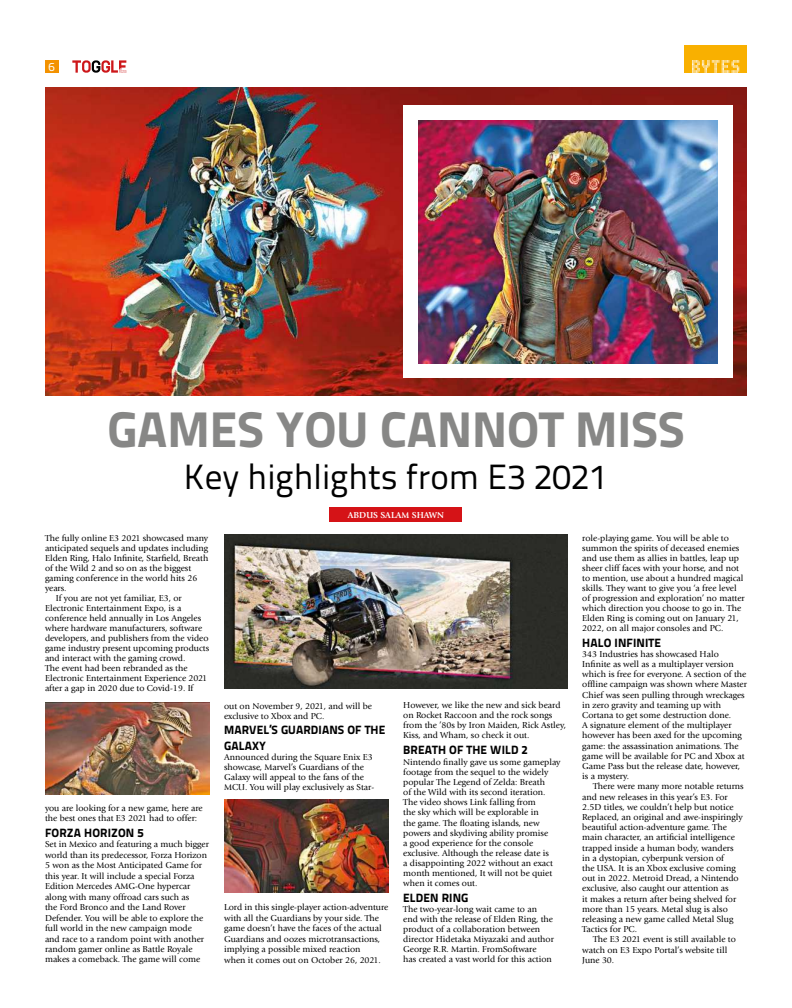
<style>
.page{position:relative;width:792px;height:1008px;background:#fff}
.page>*{position:absolute;margin:0;border:0;box-sizing:border-box;transform-origin:0 0}
.t1{font:800 50px "Titillium Text 22 L";color:#878786}
.t2{font:35px "Titillium Text 22 L";color:#000}
.t3{font:800 12px/16px "Titillium Text 22 L";letter-spacing:.01em;color:#000}
.t4{font:12px "Titillium Text 22 L";color:#fff}
.t5{font:9px/10.2px "Giovanni Std";color:#000}
.t6{font:700 9px "Giovanni Std";color:#fff}
</style>
<div class="page">
<svg style="left:72px;top:60px;width:54px;height:13px"></svg>
<div style="left:45px;top:60px;width:14px;height:13px;background:#f39200"></div>
<div style="left:685px;top:45px;width:62px;height:28px;background:#f9b000"></div>
<svg style="left:692px;top:60px;width:47px;height:13px"></svg>
<img style="left:45px;top:702px;width:165px;height:93px">
<img style="left:45px;top:87px;width:702px;height:309px">
<img style="left:224px;top:534px;width:344px;height:154px">
<img style="left:224px;top:800px;width:165px;height:92px">
<div style="left:330px;top:507px;width:132px;height:15px;background:#d51317"></div>
<div style="left:403px;top:105px;width:330px;height:273px;background:#fff"></div>
<img style="left:418px;top:120px;width:299px;height:243px">
<h3 class="t4" style="left:49px;top:62px;width:8px">6</h3>
<h1 class="t1" style="left:108px;top:400px;width:579px">GAMES YOU CANNOT MISS</h1>
<h2 class="t2" style="left:184px;top:463px;width:426px">Key highlights from E3 2021</h2>
<p class="t6" style="left:348px;top:509px;width:98px">ABDUS SALAM SHAWN</p>
<p class="t5" style="left:45px;top:533px;width:165px">The fully online E3 2021 showcased many</p>
<p class="t5" style="left:45px;top:543px;width:165px">anticipated sequels and updates including</p>
<p class="t5" style="left:45px;top:553px;width:165px">Elden Ring, Halo Infinite, Starfield, Breath</p>
<p class="t5" style="left:45px;top:563px;width:148px">of the Wild 2 and so on as the biggest</p>
<p class="t5" style="left:45px;top:573px;width:154px">gaming conference in the world hits 26</p>
<p class="t5" style="left:45px;top:583px;width:23px">years.</p>
<p class="t5" style="left:56px;top:593px;width:127px">If you are not yet familiar, E3, or</p>
<p class="t5" style="left:45px;top:603px;width:138px">Electronic Entertainment Expo, is a</p>
<p class="t5" style="left:45px;top:613px;width:158px">conference held annually in Los Angeles</p>
<p class="t5" style="left:45px;top:623px;width:159px">where hardware manufacturers, software</p>
<p class="t5" style="left:45px;top:633px;width:165px">developers, and publishers from the video</p>
<p class="t5" style="left:45px;top:643px;width:166px">game industry present upcoming products</p>
<p class="t5" style="left:45px;top:653px;width:142px">and interact with the gaming crowd.</p>
<p class="t5" style="left:45px;top:663px;width:144px">The event had been rebranded as the</p>
<p class="t5" style="left:45px;top:673px;width:164px">Electronic Entertainment Experience 2021</p>
<p class="t5" style="left:45px;top:683px;width:150px">after a gap in 2020 due to Covid-19. If</p>
<p class="t5" style="left:45px;top:803px;width:159px">you are looking for a new game, here are the best ones that E3 2021 had to offer:</p>
<h3 class="t3" style="left:45px;top:825px;width:100px">FORZA HORIZON 5</h3>
<p class="t5" style="left:45px;top:840px;width:165px;line-height:10.5px">Set in Mexico and featuring a much bigger world than its predecessor, Forza Horizon 5 won as the Most Anticipated Game for this year. It will include a special Forza Edition Mercedes AMG-One hypercar along with many offroad cars such as<br>the Ford Bronco and the Land Rover Defender. You will be able to explore the full world in the new campaign mode and race to a random point with another random gamer online as Battle Royale makes a comeback. The game will come</p>
<p class="t5" style="left:224px;top:701px;width:150px">out on November 9, 2021, and will be exclusive to Xbox and PC.</p>
<h3 class="t3" style="left:224px;top:722px;width:163px">MARVEL’S GUARDIANS OF THE<br>GALAXY</h3>
<p class="t5" style="left:224px;top:753px;width:152px">Announced during the Square Enix E3 showcase, Marvel’s Guardians of the Galaxy will appeal to the fans of the MCU. You will play exclusively as Star-</p>
<p class="t5" style="left:224px;top:903px;width:166px;line-height:10.5px">Lord in this single-player action-adventure with all the Guardians by your side. The game doesn’t have the faces of the actual Guardians and oozes microtransactions, implying a possible mixed reaction<br>when it comes out on October 26, 2021.</p>
<p class="t5" style="left:403px;top:701px;width:164px">However, we like the new and sick beard on Rocket Raccoon and the rock songs from the ’80s by Iron Maiden, Rick Astley, Kiss, and Wham, so check it out.</p>
<h3 class="t3" style="left:403px;top:742px;width:126px">BREATH OF THE WILD 2</h3>
<p class="t5" style="left:403px;top:757px;width:159px">Nintendo finally gave us some gameplay footage from the sequel to the widely popular The Legend of Zelda: Breath<br>of the Wild with its second iteration.<br>The video shows Link falling from<br>the sky which will be explorable in<br>the game. The floating islands, new powers and skydiving ability promise<br>a good experience for the console exclusive. Although the release date is<br>a disappointing 2022 without an exact month mentioned, It will not be quiet when it comes out.</p>
<h3 class="t3" style="left:403px;top:890px;width:67px">ELDEN RING</h3>
<p class="t5" style="left:403px;top:905px;width:152px">The two-year-long wait came to an end with the release of Elden Ring, the product of a collaboration between director Hidetaka Miyazaki and author George R.R. Martin. FromSoftware<br>has created a vast world for this action</p>
<p class="t5" style="left:582px;top:533px;width:164px">role-playing game. You will be able to summon the spirits of deceased enemies and use them as allies in battles, leap up sheer cliff faces with your horse, and not to mention, use about a hundred magical skills. They want to give you ‘a free level of progression and exploration’ no matter which direction you choose to go in. The Elden Ring is coming out on January 21, 2022, on all major consoles and PC.</p>
<h3 class="t3" style="left:582px;top:635px;width:80px">HALO INFINITE</h3>
<p class="t5" style="left:582px;top:650px;width:166px">343 Industries has showcased Halo Infinite as well as a multiplayer version which is free for everyone. A section of the offline campaign was shown where Master Chief was seen pulling through wreckages in zero gravity and teaming up with Cortana to get some destruction done.<br>A signature element of the multiplayer however has been axed for the upcoming game: the assassination animations. The game will be available for PC and Xbox at Game Pass but the release date, however, is a mystery.</p>
<p class="t5" style="left:582px;top:782px;width:163px;text-indent:11px">There were many more notable returns and new releases in this year’s E3. For 2.5D titles, we couldn’t help but notice Replaced, an original and awe-inspiringly beautiful action-adventure game. The main character, an artificial intelligence trapped inside a human body, wanders in a dystopian, cyberpunk version of<br>the USA. It is an Xbox exclusive coming out in 2022. Metroid Dread, a Nintendo exclusive, also caught our attention as<br>it makes a return after being shelved for more than 15 years. Metal slug is also releasing a new game called Metal Slug Tactics for PC.</p>
<p class="t5" style="left:582px;top:935px;width:155px;text-indent:11px">The E3 2021 event is still available to watch on E3 Expo Portal’s website till<br>June 30.</p>
</div>
